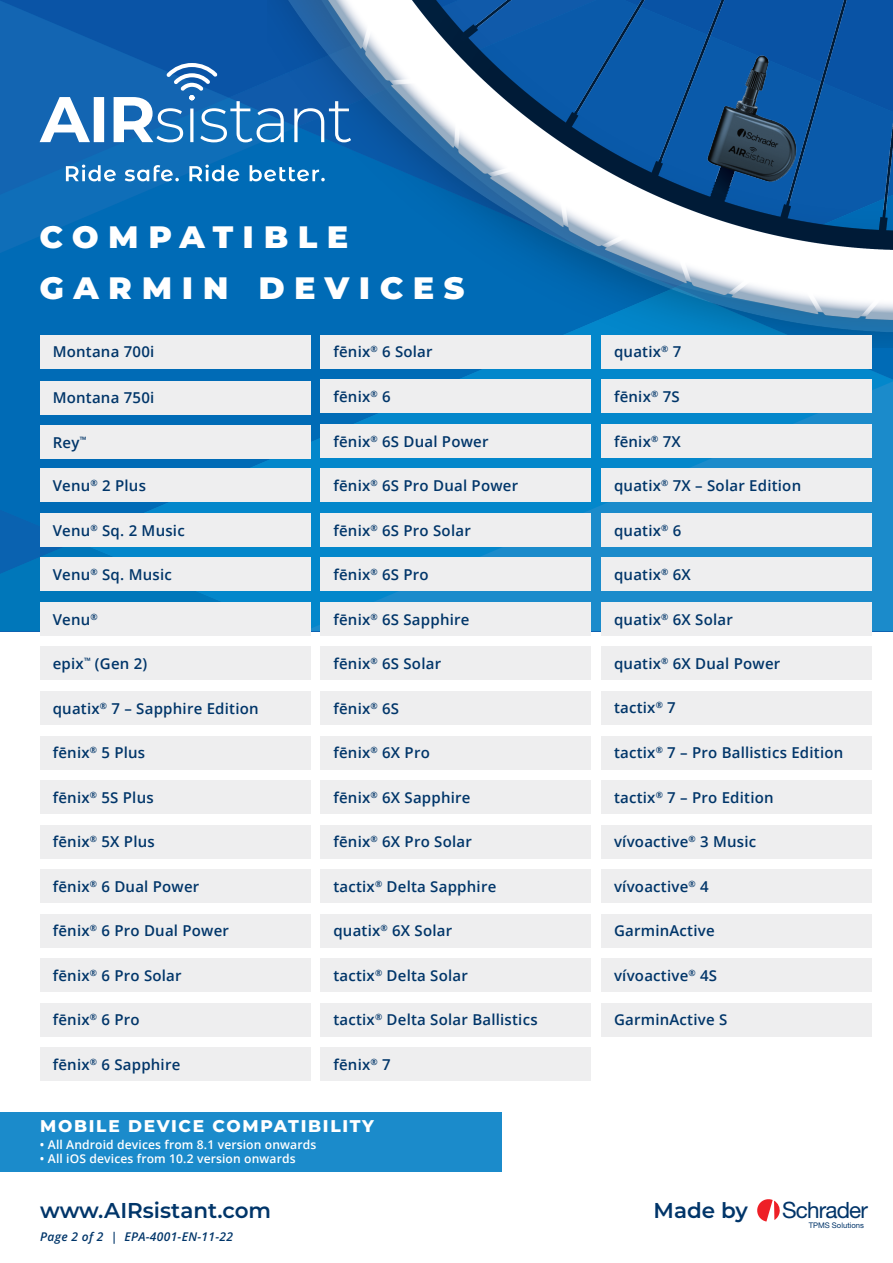
<style>
.page{position:relative;width:893px;height:1263px;background:#fff}
.page>*{position:absolute;margin:0;border:0;box-sizing:border-box;transform-origin:0 0}
.t1{font:800 37.5px "Montserrat";letter-spacing:.24em;color:#fff}
.t2{font:22.5px "Helvetica Neue";letter-spacing:-.035em;color:#003469}
.t3{font:600 21.45px "Montserrat";color:#003569}
.t4{font:800 16.95px "Montserrat";letter-spacing:.1em;color:#fff}
.t5{font:600 15px "Open Sans";letter-spacing:.015em;color:#003569}
.t6{font:600 12.15px "Open Sans";letter-spacing:.01em;color:#fff}
.t7{font:italic 600 12px "Open Sans";letter-spacing:.025em;color:#003569}
.t8{font:7.65px "Helvetica Neue";color:#003469}
</style>
<div class="page">
<div style="left:0;top:1112px;width:502px;height:60px;background:#1b8bcb"></div>
<svg style="left:0;top:541px;width:76px;height:90px;background:#0472b7"></svg>
<svg style="left:0;top:195px;width:268px;height:346px;background:#026bb6"></svg>
<svg style="left:76px;top:287px;width:817px;height:344px;background:#0e81c5"></svg>
<svg style="left:675px;top:347px;width:218px;height:33px;background:#0280c6"></svg>
<svg style="left:0;top:0;width:268px;height:195px;background:#2571b7"></svg>
<img style="left:268px;top:0;width:625px;height:347px">
<div style="left:40px;top:513px;width:270px;height:34px;background:#eeeeef"></div>
<div style="left:40px;top:558px;width:270px;height:33px;background:#eeeeef"></div>
<div style="left:321px;top:424px;width:270px;height:34px;background:#eeeeef"></div>
<div style="left:40px;top:602px;width:270px;height:34px;background:#eeeeef"></div>
<div style="left:321px;top:468px;width:270px;height:34px;background:#eeeeef"></div>
<div style="left:40px;top:647px;width:270px;height:33px;background:#eeeeef"></div>
<div style="left:321px;top:513px;width:270px;height:34px;background:#eeeeef"></div>
<div style="left:601px;top:379px;width:271px;height:34px;background:#eeeeef"></div>
<div style="left:40px;top:691px;width:270px;height:34px;background:#eeeeef"></div>
<div style="left:321px;top:558px;width:270px;height:33px;background:#eeeeef"></div>
<div style="left:601px;top:424px;width:271px;height:34px;background:#eeeeef"></div>
<div style="left:40px;top:736px;width:270px;height:33px;background:#eeeeef"></div>
<div style="left:321px;top:602px;width:270px;height:34px;background:#eeeeef"></div>
<div style="left:601px;top:468px;width:271px;height:34px;background:#eeeeef"></div>
<div style="left:40px;top:780px;width:270px;height:34px;background:#eeeeef"></div>
<div style="left:321px;top:647px;width:270px;height:33px;background:#eeeeef"></div>
<div style="left:601px;top:513px;width:271px;height:34px;background:#eeeeef"></div>
<div style="left:40px;top:825px;width:270px;height:33px;background:#eeeeef"></div>
<div style="left:321px;top:335px;width:270px;height:34px;background:#eeeeef"></div>
<div style="left:321px;top:691px;width:270px;height:34px;background:#eeeeef"></div>
<div style="left:321px;top:914px;width:270px;height:33px;background:#eeeeef"></div>
<div style="left:601px;top:558px;width:271px;height:33px;background:#eeeeef"></div>
<div style="left:601px;top:780px;width:271px;height:34px;background:#eeeeef"></div>
<div style="left:40px;top:869px;width:270px;height:34px;background:#eeeeef"></div>
<div style="left:321px;top:379px;width:270px;height:34px;background:#eeeeef"></div>
<div style="left:321px;top:736px;width:270px;height:33px;background:#eeeeef"></div>
<div style="left:321px;top:958px;width:270px;height:34px;background:#eeeeef"></div>
<div style="left:601px;top:602px;width:271px;height:34px;background:#eeeeef"></div>
<div style="left:601px;top:825px;width:271px;height:33px;background:#eeeeef"></div>
<div style="left:40px;top:914px;width:270px;height:33px;background:#eeeeef"></div>
<div style="left:321px;top:780px;width:270px;height:34px;background:#eeeeef"></div>
<div style="left:321px;top:1003px;width:270px;height:33px;background:#eeeeef"></div>
<div style="left:321px;top:1047px;width:270px;height:34px;background:#eeeeef"></div>
<div style="left:601px;top:958px;width:271px;height:34px;background:#eeeeef"></div>
<div style="left:601px;top:647px;width:271px;height:33px;background:#eeeeef"></div>
<div style="left:601px;top:869px;width:271px;height:34px;background:#eeeeef"></div>
<div style="left:40px;top:958px;width:270px;height:34px;background:#eeeeef"></div>
<div style="left:321px;top:825px;width:270px;height:33px;background:#eeeeef"></div>
<div style="left:601px;top:335px;width:271px;height:34px;background:#eeeeef"></div>
<div style="left:601px;top:1003px;width:271px;height:33px;background:#eeeeef"></div>
<div style="left:601px;top:691px;width:271px;height:34px;background:#eeeeef"></div>
<div style="left:601px;top:914px;width:271px;height:33px;background:#eeeeef"></div>
<div style="left:40px;top:1003px;width:270px;height:33px;background:#eeeeef"></div>
<div style="left:40px;top:1047px;width:270px;height:34px;background:#eeeeef"></div>
<div style="left:321px;top:869px;width:270px;height:34px;background:#eeeeef"></div>
<div style="left:601px;top:736px;width:271px;height:33px;background:#eeeeef"></div>
<div style="left:40px;top:468px;width:270px;height:34px;background:#eeeeef"></div>
<div style="left:40px;top:335px;width:270px;height:34px;background:#eeeeef"></div>
<div style="left:40px;top:381px;width:270px;height:33px;background:#eeeeef"></div>
<div style="left:40px;top:425px;width:270px;height:34px;background:#eeeeef"></div>
<svg style="left:757px;top:1199px;width:23px;height:22px"></svg>
<p class="t1" style="left:40px;top:208px;width:310px">Compatible</p>
<p class="t1" style="left:40px;top:259px;width:426px">Garmin Devices</p>
<p class="t5" style="left:53px;top:342px;width:103px">Montana 700i</p>
<p class="t5" style="left:53px;top:387px;width:103px">Montana 750i</p>
<p class="t5" style="left:53px;top:432px;width:35px">Rey<sup>™</sup></p>
<p class="t5" style="left:333px;top:342px;width:101px">fēnix<sup>®</sup> 6 Solar</p>
<p class="t5" style="left:614px;top:342px;width:69px">quatix<sup>®</sup> 7</p>
<p class="t5" style="left:333px;top:386px;width:59px">fēnix<sup>®</sup> 6</p>
<p class="t5" style="left:614px;top:386px;width:67px">fēnix<sup>®</sup> 7S</p>
<p class="t5" style="left:333px;top:431px;width:157px">fēnix<sup>®</sup> 6S Dual Power</p>
<p class="t5" style="left:614px;top:431px;width:68px">fēnix<sup>®</sup> 7X</p>
<p class="t5" style="left:53px;top:475px;width:95px">Venu<sup>®</sup> 2 Plus</p>
<p class="t5" style="left:333px;top:475px;width:186px">fēnix<sup>®</sup> 6S Pro Dual Power</p>
<p class="t5" style="left:614px;top:475px;width:189px">quatix<sup>®</sup> 7X – Solar Edition</p>
<p class="t5" style="left:53px;top:520px;width:134px">Venu<sup>®</sup> Sq. 2 Music</p>
<p class="t5" style="left:53px;top:564px;width:121px">Venu<sup>®</sup> Sq. Music</p>
<p class="t5" style="left:333px;top:520px;width:139px">fēnix<sup>®</sup> 6S Pro Solar</p>
<p class="t5" style="left:333px;top:564px;width:97px">fēnix<sup>®</sup> 6S Pro</p>
<p class="t5" style="left:614px;top:520px;width:69px">quatix<sup>®</sup> 6</p>
<p class="t5" style="left:614px;top:564px;width:78px">quatix<sup>®</sup> 6X</p>
<p class="t5" style="left:53px;top:609px;width:47px">Venu<sup>®</sup></p>
<p class="t5" style="left:333px;top:609px;width:138px">fēnix<sup>®</sup> 6S Sapphire</p>
<p class="t5" style="left:614px;top:609px;width:120px">quatix<sup>®</sup> 6X Solar</p>
<p class="t5" style="left:53px;top:653px;width:96px">epix<sup>™</sup> (Gen 2)</p>
<p class="t5" style="left:333px;top:653px;width:109px">fēnix<sup>®</sup> 6S Solar</p>
<p class="t5" style="left:614px;top:653px;width:168px">quatix<sup>®</sup> 6X Dual Power</p>
<p class="t5" style="left:53px;top:698px;width:207px">quatix<sup>®</sup> 7 – Sapphire Edition</p>
<p class="t5" style="left:333px;top:698px;width:67px">fēnix<sup>®</sup> 6S</p>
<p class="t5" style="left:614px;top:697px;width:63px">tactix<sup>®</sup> 7</p>
<p class="t5" style="left:53px;top:742px;width:94px">fēnix<sup>®</sup> 5 Plus</p>
<p class="t5" style="left:333px;top:742px;width:98px">fēnix<sup>®</sup> 6X Pro</p>
<p class="t5" style="left:614px;top:742px;width:231px">tactix<sup>®</sup> 7 – Pro Ballistics Edition</p>
<p class="t5" style="left:53px;top:787px;width:103px">fēnix<sup>®</sup> 5S Plus</p>
<p class="t5" style="left:333px;top:787px;width:139px">fēnix<sup>®</sup> 6X Sapphire</p>
<p class="t5" style="left:614px;top:787px;width:161px">tactix<sup>®</sup> 7 – Pro Edition</p>
<p class="t5" style="left:53px;top:831px;width:104px">fēnix<sup>®</sup> 5X Plus</p>
<p class="t5" style="left:333px;top:831px;width:140px">fēnix<sup>®</sup> 6X Pro Solar</p>
<p class="t5" style="left:614px;top:831px;width:144px">vívoactive<sup>®</sup> 3 Music</p>
<p class="t5" style="left:53px;top:876px;width:148px">fēnix<sup>®</sup> 6 Dual Power</p>
<p class="t5" style="left:333px;top:876px;width:164px">tactix<sup>®</sup> Delta Sapphire</p>
<p class="t5" style="left:614px;top:876px;width:96px">vívoactive<sup>®</sup> 4</p>
<p class="t5" style="left:53px;top:920px;width:178px">fēnix<sup>®</sup> 6 Pro Dual Power</p>
<p class="t5" style="left:333px;top:920px;width:120px">quatix<sup>®</sup> 6X Solar</p>
<p class="t5" style="left:614px;top:920px;width:102px">GarminActive</p>
<p class="t5" style="left:53px;top:965px;width:130px">fēnix<sup>®</sup> 6 Pro Solar</p>
<p class="t5" style="left:333px;top:965px;width:136px">tactix<sup>®</sup> Delta Solar</p>
<p class="t5" style="left:614px;top:965px;width:105px">vívoactive<sup>®</sup> 4S</p>
<p class="t5" style="left:53px;top:1009px;width:88px">fēnix<sup>®</sup> 6 Pro</p>
<p class="t5" style="left:53px;top:1054px;width:129px">fēnix<sup>®</sup> 6 Sapphire</p>
<p class="t5" style="left:333px;top:1009px;width:206px">tactix<sup>®</sup> Delta Solar Ballistics</p>
<p class="t5" style="left:333px;top:1054px;width:59px">fēnix<sup>®</sup> 7</p>
<p class="t5" style="left:614px;top:1009px;width:115px">GarminActive S</p>
<p class="t4" style="left:40px;top:1113px;width:335px">MOBILE DEVICE COMPATIBILITY</p>
<p class="t6" style="left:40px;top:1136px;width:278px">• All Android devices from 8.1 version onwards</p>
<p class="t6" style="left:40px;top:1150px;width:257px">• All iOS devices from 10.2 version onwards</p>
<p class="t3" style="left:40px;top:1195px;width:232px">www.AIRsistant.com</p>
<p class="t3" style="left:654px;top:1195px;width:96px">Made by</p>
<p class="t2" style="left:782px;top:1197px;width:87px">Schrader</p>
<p class="t8" style="left:809px;top:1220px;width:57px">TPMS Solutions</p>
<p class="t7" style="left:40px;top:1228px;width:194px">Page 2 of 2 | EPA-4001-EN-11-22</p>
</div>
